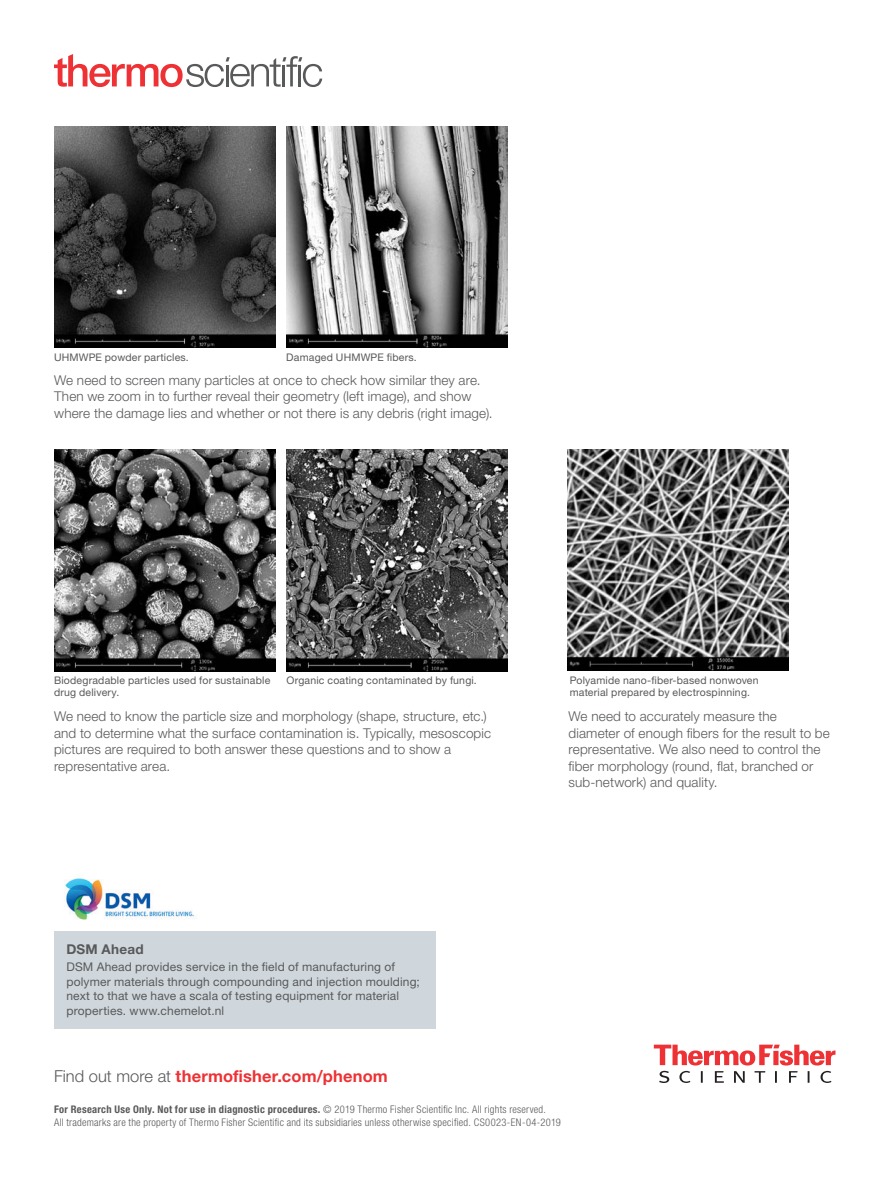
<style>
.page{position:relative;width:891px;height:1188px;background:#fff}
.page>*{position:absolute;margin:0;border:0;box-sizing:border-box;transform-origin:0 0}
.t1{font:700 16.5px "Helvetica Neue LT Pro";letter-spacing:.01em;color:#ee3134}
.t2{font:300 13.5px/16.5px "Helvetica Neue LT Pro";letter-spacing:.01em;color:#58595b}
.t3{font:700 13.5px "Helvetica Neue LT Pro";letter-spacing:.02em;color:#58595b}
.t4{font:12px/14.4px "Helvetica Neue LT Pro";letter-spacing:.015em;color:#58595b}
.t5{font:300 condensed 10.5px/13.5px "Helvetica Neue LT Pro";letter-spacing:.025em;color:#58595b}
.t6{font:10.5px/12.6px "Helvetica Neue LT Pro";letter-spacing:.02em;color:#58595b}
.s1{font-weight:300;color:#58595b}
.s2{font-weight:700}
</style>
<div class="page">
<svg style="left:654px;top:1045px;width:182px;height:38px"></svg>
<svg style="left:54px;top:54px;width:268px;height:33px"></svg>
<img style="left:568px;top:449px;width:221px;height:222px">
<img style="left:54px;top:126px;width:221px;height:222px">
<img style="left:286px;top:126px;width:222px;height:222px">
<img style="left:54px;top:450px;width:221px;height:221px">
<img style="left:286px;top:450px;width:222px;height:221px">
<div style="left:54px;top:931px;width:381px;height:97px;background:#cfd7dc"></div>
<img style="left:65px;top:878px;width:129px;height:42px">
<p class="t6" style="left:54px;top:351px;width:136px">UHMWPE powder particles.</p>
<p class="t6" style="left:286px;top:351px;width:132px">Damaged UHMWPE fibers.</p>
<p class="t2" style="left:54px;top:372px;width:440px">We need to screen many particles at once to check how similar they are.<br>Then we zoom in to further reveal their geometry (left image), and show where the damage lies and whether or not there is any debris (right image).</p>
<p class="t6" style="left:54px;top:673px;width:218px">Biodegradable particles used for sustainable drug delivery.</p>
<p class="t6" style="left:286px;top:673px;width:192px">Organic coating contaminated by fungi.</p>
<p class="t2" style="left:54px;top:708px;width:439px">We need to know the particle size and morphology (shape, structure, etc.) and to determine what the surface contamination is. Typically, mesoscopic pictures are required to both answer these questions and to show a representative area.</p>
<p class="t6" style="left:570px;top:673px;width:191px">Polyamide nano-fiber-based nonwoven material prepared by electrospinning.</p>
<p class="t2" style="left:569px;top:708px;width:263px">We need to accurately measure the diameter of enough fibers for the result to be representative. We also need to control the fiber morphology (round, flat, branched or sub-network) and quality.</p>
<p class="t3" style="left:66px;top:941px;width:79px">DSM Ahead</p>
<p class="t4" style="left:66px;top:960px;width:355px">DSM Ahead provides service in the field of manufacturing of polymer materials through compounding and injection moulding; next to that we have a scala of testing equipment for material properties. www.chemelot.nl</p>
<p class="t1" style="left:54px;top:1065px;width:335px"><span class="s1">Find out more at</span> thermofisher.com/phenom</p>
<p class="t5" style="left:54px;top:1102px;width:508px"><span class="s2">For Research Use Only. Not for use in diagnostic procedures.</span> © 2019 Thermo Fisher Scientific Inc. All rights reserved.<br>All trademarks are the property of Thermo Fisher Scientific and its subsidiaries unless otherwise specified. CS0023-EN-04-2019</p>
</div>
